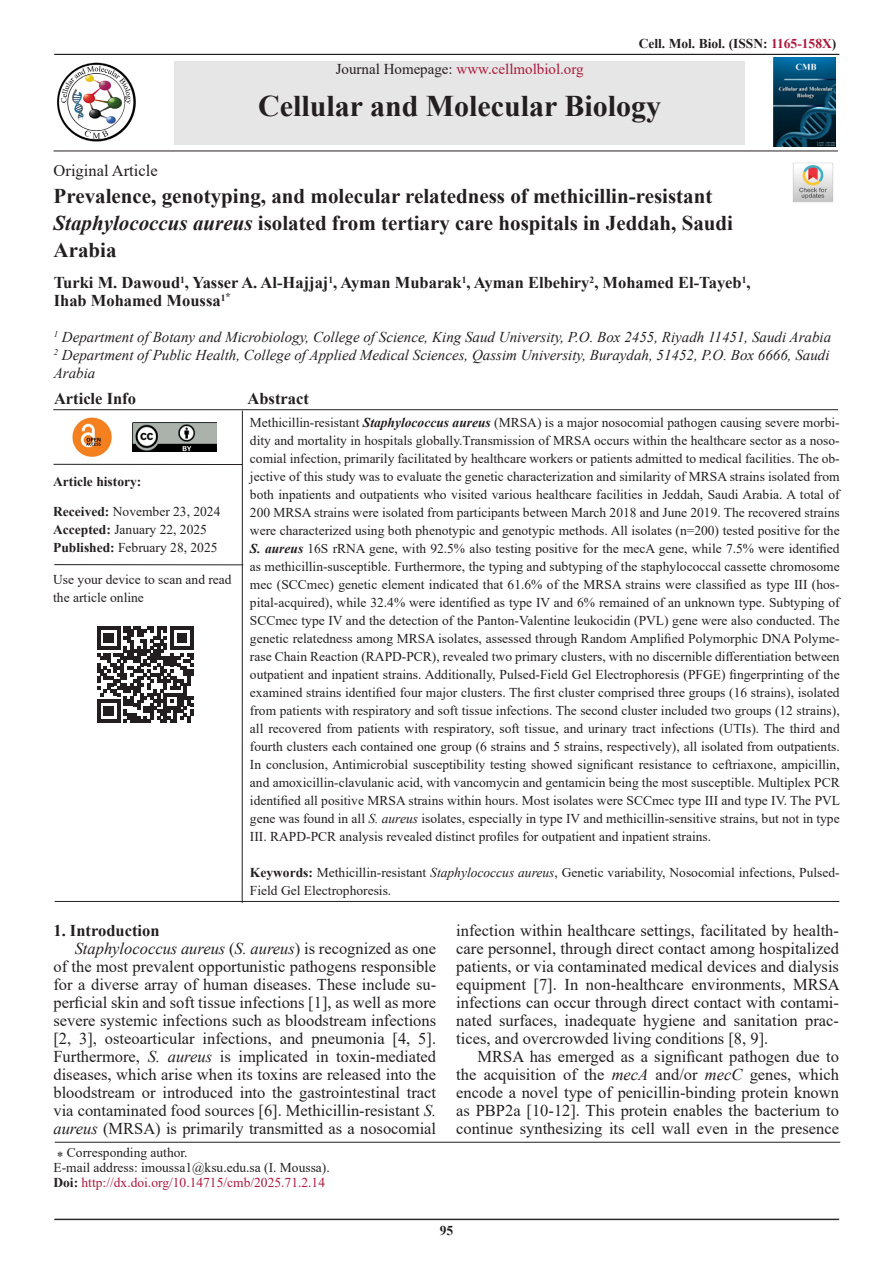
<style>
.page{position:relative;width:893px;height:1263px;background:#fff}
.page>*{position:absolute;margin:0;border:0;box-sizing:border-box;transform-origin:0 0}
.t1{font:700 30px "Times New Roman";color:#231f20}
.t2{font:700 21px/27px "Times New Roman";color:#231f20}
.t3{font:16.5px/18px "Times New Roman";color:#231f20;text-align:justify}
.t4{font:700 16.5px "Times New Roman";color:#231f20}
.t5{font:italic 15px/18px "Times New Roman";color:#231f20}
.t6{font:15px "Times New Roman";color:#ac193d}
.t7{font:13.5px/18px "Times New Roman";color:#231f20}
.t8{font:700 13.5px "Times New Roman";color:#231f20}
.t9{font:13.5px "Times New Roman";color:#ac193d}
.s1{color:#ac193d}
.s2{color:#231f20}
.s3{font-style:italic}
.s4{font-weight:700}
.s5{font-weight:700;font-style:italic}
.s6{font-weight:700;color:#231f20}
</style>
<div class="page">
<hr style="left:54px;top:1219px;width:785px;height:1px;background:#231f20">
<hr style="left:54px;top:54px;width:785px;height:1px;background:#231f20">
<hr style="left:53px;top:151px;width:785px;height:1px;background:#231f20">
<img style="left:773px;top:58px;width:62px;height:88px">
<div style="left:174px;top:62px;width:571px;height:83px;background:#e6e6e6"></div>
<img style="left:792px;top:162px;width:41px;height:41px">
<hr style="left:55px;top:1142px;width:785px;height:1px;background:#231f20">
<hr style="left:53px;top:409px;width:785px;height:1px;background:#231f20">
<hr style="left:54px;top:564px;width:189px;height:1px;background:#231f20">
<hr style="left:242px;top:411px;width:1px;height:492px;background:#231f20">
<hr style="left:55px;top:901px;width:784px;height:1px;background:#231f20">
<svg style="left:97px;top:626px;width:96px;height:97px"></svg>
<hr style="left:53px;top:464px;width:189px;height:1px;background:#231f20">
<img style="left:72px;top:417px;width:40px;height:40px">
<img style="left:57px;top:62px;width:79px;height:80px">
<img style="left:132px;top:422px;width:85px;height:30px">
<p class="t8" style="left:639px;top:34px;width:199px">Cell. Mol. Biol. (ISSN: <span class="s1">1165-158X</span>)</p>
<p class="t6" style="left:336px;top:59px;width:249px"><span class="s2">Journal Homepage:</span> www.cellmolbiol.org</p>
<p class="t1" style="left:258px;top:84px;width:405px">Cellular and Molecular Biology</p>
<p class="t3" style="left:54px;top:161px;width:106px">Original Article</p>
<p class="t2" style="left:54px;top:182px;width:681px">Prevalence, genotyping, and molecular relatedness of methicillin-resistant<br><span class="s3">Staphylococcus aureus</span> isolated from tertiary care hospitals in Jeddah, Saudi<br>Arabia</p>
<p class="t4" style="left:54px;top:271px;width:698px">Turki M. Dawoud<sup>1</sup>, Yasser A. Al-Hajjaj<sup>1</sup>, Ayman Mubarak<sup>1</sup>, Ayman Elbehiry<sup>2</sup>, Mohamed El-Tayeb<sup>1</sup>,</p>
<p class="t4" style="left:54px;top:289px;width:178px">Ihab Mohamed Moussa<sup>1</sup><sup>*</sup></p>
<p class="t5" style="left:54px;top:328px;width:779px"><sup>1</sup> Department of Botany and Microbiology, College of Science, King Saud University, P.O. Box 2455, Riyadh 11451, Saudi Arabia</p>
<p class="t5" style="left:54px;top:346px;width:777px"><sup>2</sup> Department of Public Health, College of Applied Medical Sciences, Qassim University, Buraydah, 51452, P.O. Box 6666, Saudi<br>Arabia</p>
<p class="t4" style="left:54px;top:386px;width:84px">Article Info</p>
<p class="t4" style="left:248px;top:386px;width:63px">Abstract</p>
<p class="t8" style="left:53px;top:471px;width:90px">Article history:</p>
<p class="t7" style="left:53px;top:502px;width:169px"><span class="s4">Received:</span> November 23, 2024</p>
<p class="t7" style="left:53px;top:520px;width:155px"><span class="s4">Accepted:</span> January 22, 2025</p>
<p class="t7" style="left:53px;top:538px;width:166px"><span class="s4">Published:</span> February 28, 2025</p>
<p class="t7" style="left:53px;top:570px;width:180px">Use your device to scan and read the article online</p>
<p class="t7" style="left:250px;top:413px;width:592px;text-align:justify">Methicillin-resistant <span class="s5">Staphylococcus aureus</span> (MRSA) is a major nosocomial pathogen causing severe morbi&shy;dity and mortality in hospitals globally.Transmission of MRSA occurs within the healthcare sector as a noso&shy;comial infection, primarily facilitated by healthcare workers or patients admitted to medical facilities. The ob&shy;jective of this study was to evaluate the genetic characterization and similarity of MRSA strains isolated from both inpatients and outpatients who visited various healthcare facilities in Jeddah, Saudi Arabia. A total of 200 MRSA strains were isolated from participants between March 2018 and June 2019. The recovered strains were characterized using both phenotypic and genotypic methods. All isolates (n=200) tested positive for the <span class="s5">S. aureus</span> 16S rRNA gene, with 92.5% also testing positive for the mecA gene, while 7.5% were identified as methicillin-susceptible. Furthermore, the typing and subtyping of the staphylococcal cassette chromosome mec (SCCmec) genetic element indicated that 61.6% of the MRSA strains were classified as type III (hos&shy;pital-acquired), while 32.4% were identified as type IV and 6% remained of an unknown type. Subtyping of SCCmec type IV and the detection of the Panton-Valentine leukocidin (PVL) gene were also conducted. The genetic relatedness among MRSA isolates, assessed through Random Amplified Polymorphic DNA Polyme&shy;rase Chain Reaction (RAPD-PCR), revealed two primary clusters, with no discernible differentiation between outpatient and inpatient strains. Additionally, Pulsed-Field Gel Electrophoresis (PFGE) fingerprinting of the examined strains identified four major clusters. The first cluster comprised three groups (16 strains), isolated from patients with respiratory and soft tissue infections. The second cluster included two groups (12 strains), all recovered from patients with respiratory, soft tissue, and urinary tract infections (UTIs). The third and fourth clusters each contained one group (6 strains and 5 strains, respectively), all isolated from outpatients.<br>In conclusion, Antimicrobial susceptibility testing showed significant resistance to ceftriaxone, ampicillin, and amoxicillin-clavulanic acid, with vancomycin and gentamicin being the most susceptible. Multiplex PCR identified all positive MRSA strains within hours. Most isolates were SCCmec type III and type IV. The PVL gene was found in all <span class="s3">S. aureus</span> isolates, especially in type IV and methicillin-sensitive strains, but not in type III. RAPD-PCR analysis revealed distinct profiles for outpatient and inpatient strains.</p>
<p class="t7" style="left:250px;top:863px;width:591px"><span class="s4">Keywords:</span> Methicillin-resistant <span class="s3">Staphylococcus aureus</span>, Genetic variability, Nosocomial infections, Pulsed-<br>Field Gel Electrophoresis.</p>
<p class="t4" style="left:53px;top:919px;width:108px">1. Introduction</p>
<p class="t3" style="left:53px;top:939px;width:384px;text-indent:21px"><span class="s3">Staphylococcus aureus</span> (<span class="s3">S. aureus</span>) is recognized as one of the most prevalent opportunistic pathogens responsible for a diverse array of human diseases. These include su&shy;perficial skin and soft tissue infections [1], as well as more severe systemic infections such as bloodstream infections [2, 3], osteoarticular infections, and pneumonia [4, 5].<br>Furthermore, <span class="s3">S. aureus</span> is implicated in toxin-mediated diseases, which arise when its toxins are released into the bloodstream or introduced into the gastrointestinal tract via contaminated food sources [6]. Methicillin-resistant <span class="s3">S. aureus</span> (MRSA) is primarily transmitted as a nosocomial</p>
<p class="t7" style="left:57px;top:1143px;width:132px">⁎ Corresponding author.</p>
<p class="t7" style="left:53px;top:1158px;width:278px">E-mail address: imoussa1@ksu.edu.sa (I. Moussa).</p>
<p class="t9" style="left:53px;top:1172px;width:273px"><span class="s6">Doi:</span> http://dx.doi.org/10.14715/cmb/2025.71.2.14</p>
<p class="t3" style="left:456px;top:921px;width:385px">infection within healthcare settings, facilitated by health&shy;care personnel, through direct contact among hospitalized patients, or via contaminated medical devices and dialysis equipment [7]. In non-healthcare environments, MRSA infections can occur through direct contact with contami&shy;nated surfaces, inadequate hygiene and sanitation prac&shy;tices, and overcrowded living conditions [8, 9].</p>
<p class="t3" style="left:456px;top:1047px;width:384px;text-indent:21px">MRSA has emerged as a significant pathogen due to the acquisition of the <span class="s3">mecA</span> and/or <span class="s3">mecC</span> genes, which encode a novel type of penicillin-binding protein known as PBP2a [10-12]. This protein enables the bacterium to continue synthesizing its cell wall even in the presence</p>
<p class="t8" style="left:440px;top:1220px;width:15px">95</p>
</div>
